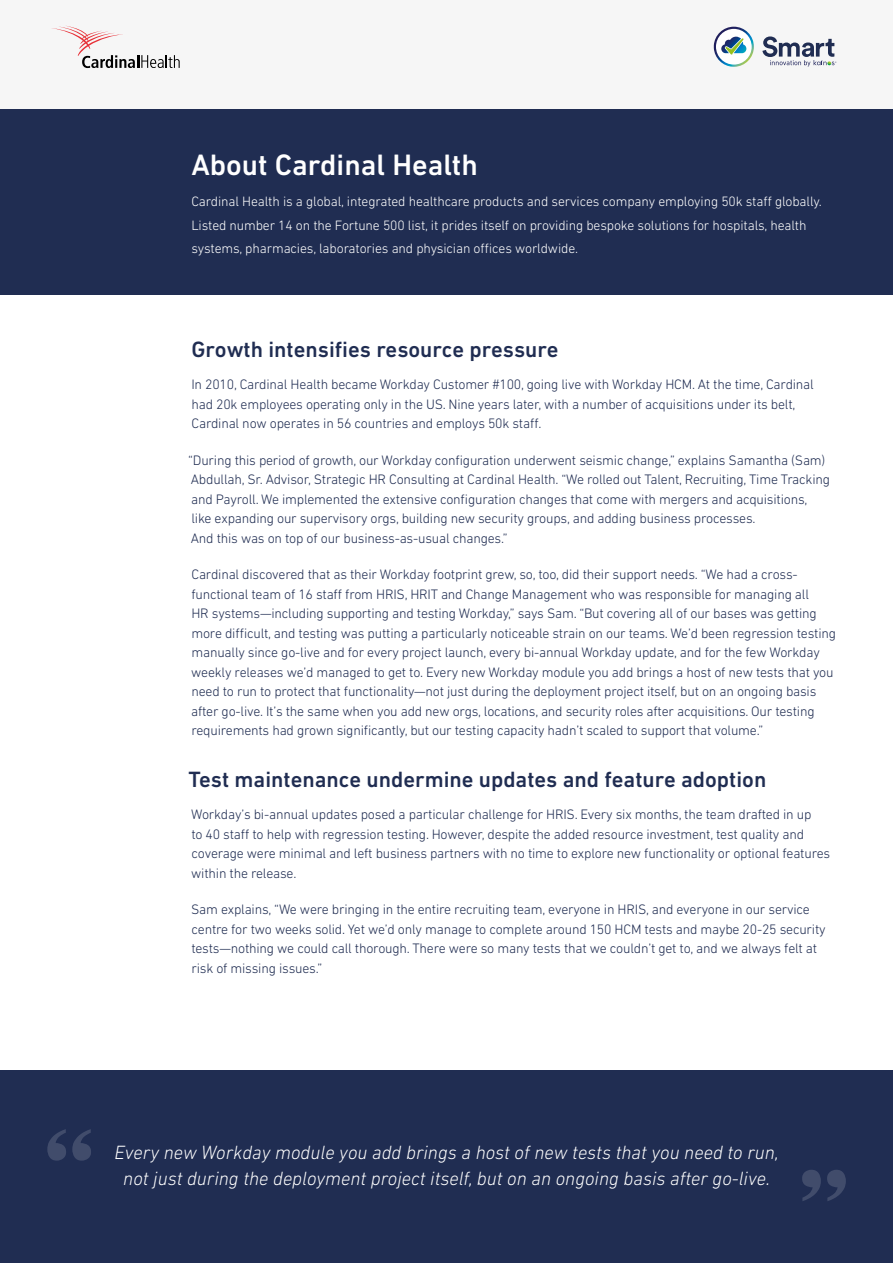
<style>
.page{position:relative;width:893px;height:1263px;background:#fff}
.page>*{position:absolute;margin:0;border:0;box-sizing:border-box;transform-origin:0 0}
.t1{font:500 30px "DIN Next LT Pro";color:#fff}
.t2{font:500 22.5px "DIN Next LT Pro";color:#202d52}
.t3{font:italic 300 19.5px/25.5px "DIN Next LT Pro";color:#fff;text-align:center}
.t4{font:300 13.95px/19.5px "DIN Next LT Pro";letter-spacing:-.015em;color:#202d52}
.t5{font:300 13.8px/23.2px "DIN Next LT Pro";letter-spacing:-.01em;color:#fff}
</style>
<div class="page">
<div style="left:0;top:0;width:893px;height:109px;background:#f6f6f6"></div>
<svg style="left:714px;top:27px;width:40px;height:40px"></svg>
<div style="left:716px;top:29px;width:36px;height:36px;background:#fff;border-radius:50%"></div>
<svg style="left:721px;top:37px;width:25px;height:18px"></svg>
<svg style="left:762px;top:36px;width:74px;height:30px"></svg>
<div style="left:0;top:109px;width:893px;height:186px;background:#202d52"></div>
<div style="left:0;top:1070px;width:893px;height:193px;background:#202d52"></div>
<svg style="left:47px;top:1129px;width:44px;height:32px"></svg>
<svg style="left:802px;top:1170px;width:44px;height:31px"></svg>
<svg style="left:52px;top:26px;width:128px;height:42px"></svg>
<h1 class="t1" style="left:191px;top:147px;width:288px">About Cardinal Health</h1>
<p class="t5" style="left:191px;top:190px;width:632px">Cardinal Health is a global, integrated healthcare products and services company employing 50k staff globally.<br>Listed number 14 on the Fortune 500 list, it prides itself on providing bespoke solutions for hospitals, health systems, pharmacies, laboratories and physician offices worldwide.</p>
<h2 class="t2" style="left:191px;top:336px;width:368px">Growth intensifies resource pressure</h2>
<p class="t4" style="left:191px;top:375px;width:624px">In 2010, Cardinal Health became Workday Customer #100, going live with Workday HCM. At the time, Cardinal had 20k employees operating only in the US. Nine years later, with a number of acquisitions under its belt,<br>Cardinal now operates in 56 countries and employs 50k staff.</p>
<p class="t4" style="left:188px;top:450px;width:643px">“During this period of growth, our Workday configuration underwent seismic change,” explains Samantha (Sam)<br>Abdullah, Sr. Advisor, Strategic HR Consulting at Cardinal Health. “We rolled out Talent, Recruiting, Time Tracking and Payroll. We implemented the extensive configuration changes that come with mergers and acquisitions,<br>like expanding our supervisory orgs, building new security groups, and adding business processes.<br>And this was on top of our business-as-usual changes.”</p>
<p class="t4" style="left:191px;top:565px;width:646px">Cardinal discovered that as their Workday footprint grew, so, too, did their support needs. “We had a cross&shy;functional team of 16 staff from HRIS, HRIT and Change Management who was responsible for managing all<br>HR systems—including supporting and testing Workday,” says Sam. “But covering all of our bases was getting more difficult, and testing was putting a particularly noticeable strain on our teams. We’d been regression testing manually since go-live and for every project launch, every bi-annual Workday update, and for the few Workday weekly releases we’d managed to get to. Every new Workday module you add brings a host of new tests that you need to run to protect that functionality—not just during the deployment project itself, but on an ongoing basis after go-live. It’s the same when you add new orgs, locations, and security roles after acquisitions. Our testing requirements had grown significantly, but our testing capacity hadn’t scaled to support that volume.”</p>
<h2 class="t2" style="left:188px;top:766px;width:579px">Test maintenance undermine updates and feature adoption</h2>
<p class="t4" style="left:191px;top:805px;width:641px">Workday’s bi-annual updates posed a particular challenge for HRIS. Every six months, the team drafted in up<br>to 40 staff to help with regression testing. However, despite the added resource investment, test quality and coverage were minimal and left business partners with no time to explore new functionality or optional features within the release.</p>
<p class="t4" style="left:191px;top:900px;width:636px">Sam explains, “We were bringing in the entire recruiting team, everyone in HRIS, and everyone in our service centre for two weeks solid. Yet we’d only manage to complete around 150 HCM tests and maybe 20-25 security tests—nothing we could call thorough. There were so many tests that we couldn’t get to, and we always felt at risk of missing issues.”</p>
<h3 class="t3" style="left:114px;top:1140px;width:666px">Every new Workday module you add brings a host of new tests that you need to run, not just during the deployment project itself, but on an ongoing basis after go-live.</h3>
</div>
